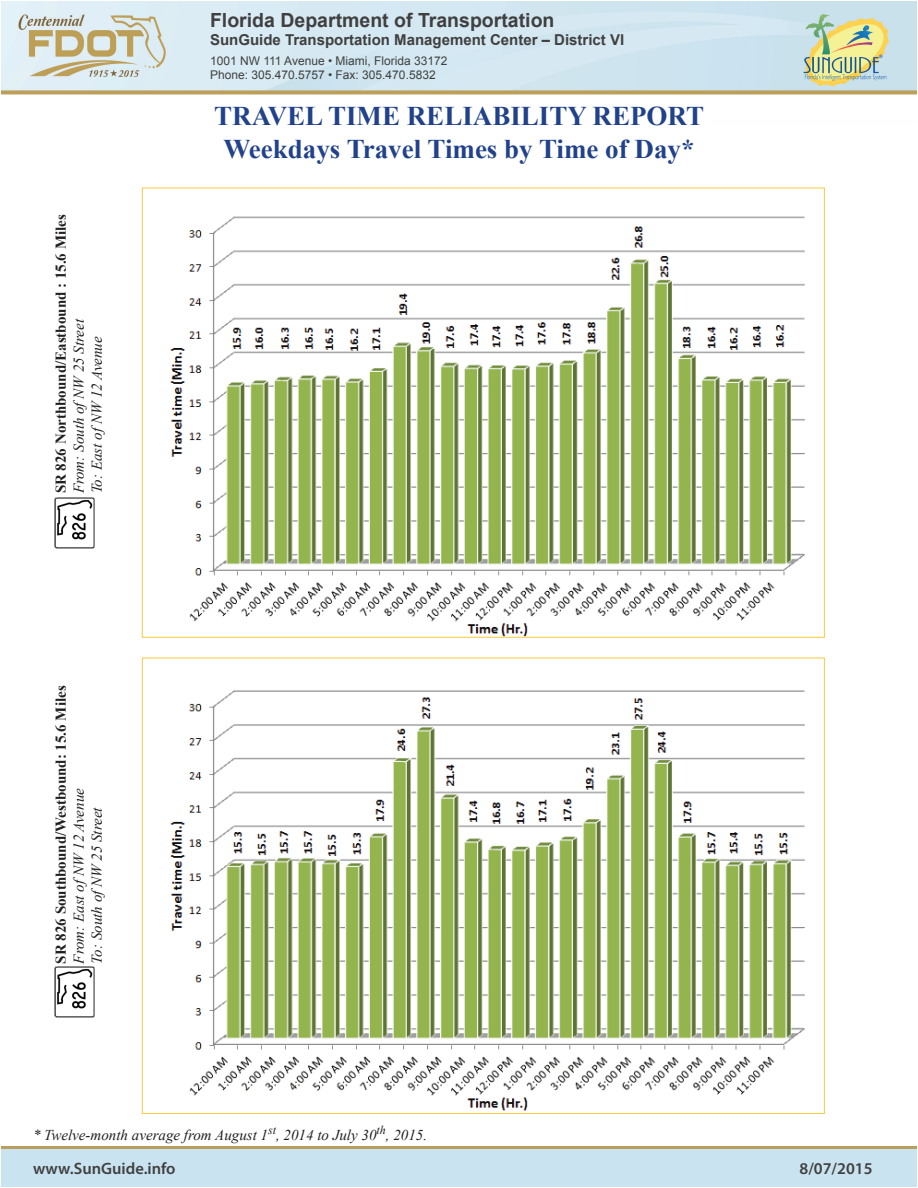
<style>
.page{position:relative;width:918px;height:1188px;background:#fff}
.page>*{position:absolute;margin:0;border:0;box-sizing:border-box;transform-origin:0 0}
.t1{font:700 27px/32.5px "Times New Roman";color:#21428b;text-align:center}
.t2{font:700 19.5px "Arial";color:#404040}
.t3{font:600 16.5px "Myriad Pro";color:#404040}
.t4{font:italic 15px/18px "Times New Roman";color:#231f20}
.t5{font:700 15px "Times New Roman";color:#231f20}
.t6{font:700 15px "Arial";color:#404040}
.t7{font:12px/14.4px "Arial";color:#404040}
</style>
<div class="page">
<img style="left:2px;top:1px;width:914px;height:94px">
<div style="left:2px;top:1147px;width:914px;height:39px;background:#cae3f0"></div>
<img style="left:54px;top:497px;width:41px;height:51px">
<img style="left:170px;top:216px;width:635px;height:420px">
<img style="left:170px;top:690px;width:635px;height:421px">
<img style="left:54px;top:967px;width:41px;height:50px">
<h2 class="t2" style="left:210px;top:7px;width:346px">Florida Department of Transportation</h2>
<p class="t6" style="left:210px;top:30px;width:416px">SunGuide Transportation Management Center – District VI</p>
<p class="t7" style="left:210px;top:53px;width:239px">1001 NW 111 Avenue • Miami, Florida 33172<br>Phone: 305.470.5757 • Fax: 305.470.5832</p>
<p class="t5" style="left:51px;top:493px;width:281px;rotate:-90deg">SR 826 Northbound/Eastbound : 15.6 Miles</p>
<p class="t4" style="left:70px;top:493px;width:176px;rotate:-90deg">From: South ofNW 25 Street<br>To: East ofNW 12 Avenue</p>
<p class="t5" style="left:51px;top:964px;width:279px;rotate:-90deg">SR 826 Southbound/Westbound: 15.6 Miles</p>
<p class="t4" style="left:70px;top:964px;width:177px;rotate:-90deg">From: East ofNW 12 Avenue<br>To: South ofNW 25 Street</p>
<h1 class="t1" style="left:214px;top:99px;width:491px">TRAVEL TIME RELIABILITY REPORT<br>Weekdays Travel Times by Time of Day*</h1>
<p class="t4" style="left:33px;top:1126px;width:396px">* Twelve-month average from August 1<sup>st</sup>, 2014 to July 30<sup>th</sup>, 2015.</p>
<p class="t3" style="left:33px;top:1158px;width:144px">www.SunGuide.info</p>
<p class="t3" style="left:800px;top:1158px;width:75px">8/07/2015</p>
</div>
